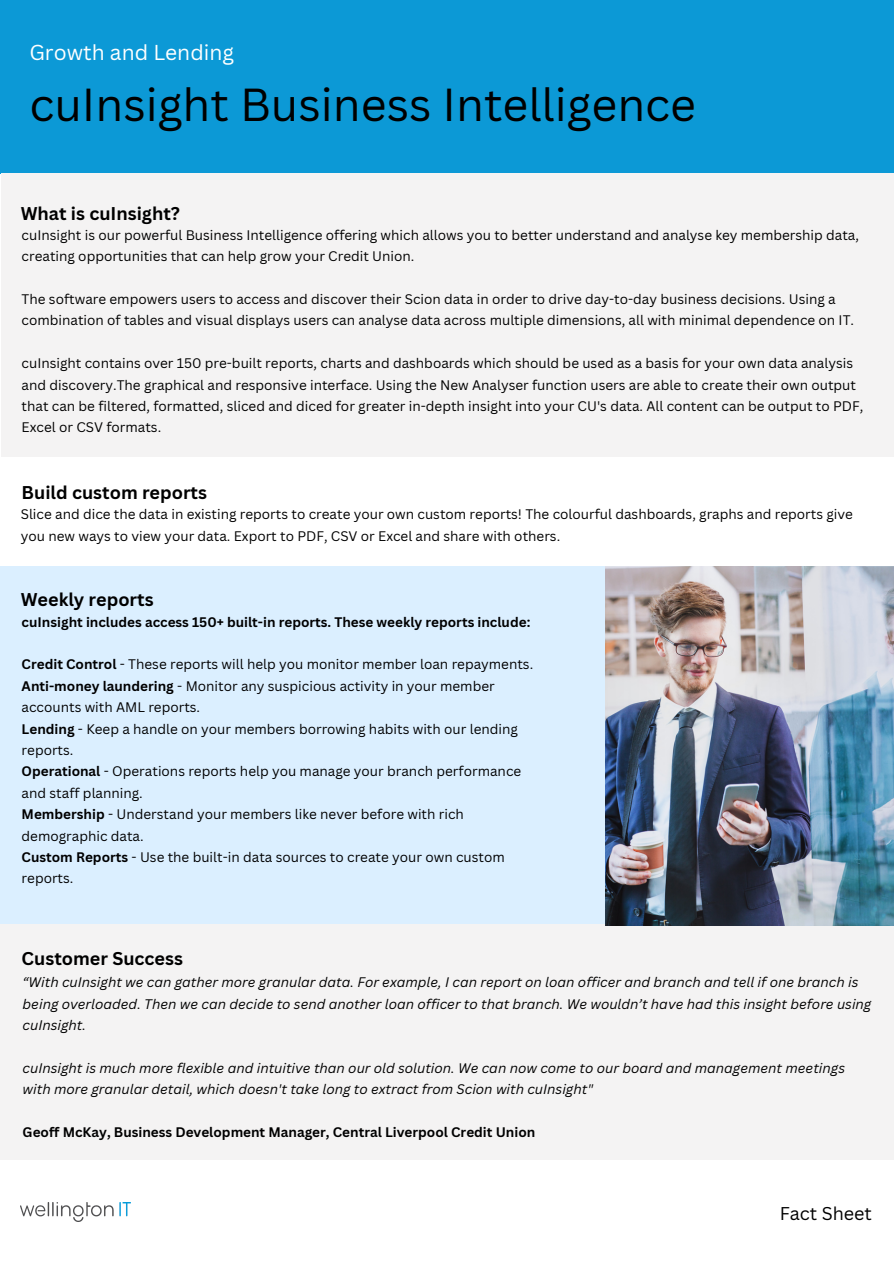
<style>
.page{position:relative;width:894px;height:1264px;background:#fff}
.page>*{position:absolute;margin:0;border:0;box-sizing:border-box;transform-origin:0 0}
.t1{font:45px "Canva Sans";color:#000}
.t2{font:21px "Canva Sans";color:#fff}
.t3{font:700 18px "Canva Sans";color:#000}
.t4{font:18px "Canva Sans";color:#000}
.t5{font:13.5px/21.3px "Canva Sans";color:#000}
.t6{font:italic 13.5px/21.3px "Canva Sans";color:#000}
.t7{font:700 13.5px "Canva Sans";color:#000}
.s1{font-weight:700}
</style>
<div class="page">
<div style="left:0;top:0;width:893px;height:173px;background:#0c99d6"></div>
<img style="left:20px;top:1202px;width:110px;height:19px">
<div style="left:0;top:868px;width:893px;height:291px;background:#f4f3f3"></div>
<div style="left:0;top:566px;width:893px;height:357px;background:#dbefff"></div>
<div style="left:2px;top:173px;width:891px;height:284px;background:#f4f3f3"></div>
<img style="left:605px;top:566px;width:288px;height:359px">
<p class="t2" style="left:29px;top:37px;width:206px">Growth and Lending</p>
<p class="t1" style="left:29px;top:73px;width:668px">cuInsight Business Intelligence</p>
<h3 class="t3" style="left:21px;top:201px;width:161px">What is cuInsight?</h3>
<h3 class="t5" style="left:22px;top:224px;width:838px">cuInsight is our powerful Business Intelligence offering which allows you to better understand and analyse key membership data, creating opportunities that can help grow your Credit Union.</h3>
<p class="t5" style="left:22px;top:288px;width:833px">The software empowers users to access and discover their Scion data in order to drive day-to-day business decisions. Using a combination of tables and visual displays users can analyse data across multiple dimensions, all with minimal dependence on IT.</p>
<h3 class="t5" style="left:22px;top:352px;width:842px">cuInsight contains over 150 pre-built reports, charts and dashboards which should be used as a basis for your own data analysis and discovery.The graphical and responsive interface. Using the New Analyser function users are able to create their own output that can be filtered, formatted, sliced and diced for greater in-depth insight into your CU's data. All content can be output to PDF, Excel or CSV formats.</h3>
<p class="t3" style="left:22px;top:480px;width:187px">Build custom reports</p>
<h5 class="t5" style="left:21px;top:503px;width:833px">Slice and dice the data in existing reports to create your own custom reports! The colourful dashboards, graphs and reports give you new ways to view your data. Export to PDF, CSV or Excel and share with others.</h5>
<p class="t3" style="left:21px;top:587px;width:134px">Weekly reports</p>
<p class="t7" style="left:22px;top:612px;width:510px">cuInsight includes access 150+ built-in reports. These weekly reports include:</p>
<h3 class="t5" style="left:22px;top:653px;width:513px"><span class="s1">Credit Control</span> - These reports will help you monitor member loan repayments.</h3>
<p class="t5" style="left:22px;top:675px;width:474px"><span class="s1">Anti-money laundering</span> - Monitor any suspicious activity in your member accounts with AML reports.</p>
<p class="t5" style="left:22px;top:717px;width:497px"><span class="s1">Lending</span> - Keep a handle on your members borrowing habits with our lending reports.</p>
<h5 class="t5" style="left:22px;top:760px;width:501px"><span class="s1">Operational</span> - Operations reports help you manage your branch performance and staff planning.</h5>
<h4 class="t5" style="left:22px;top:803px;width:443px"><span class="s1">Membership</span> - Understand your members like never before with rich demographic data.</h4>
<p class="t5" style="left:22px;top:846px;width:484px"><span class="s1">Custom Reports</span> - Use the built-in data sources to create your own custom reports.</p>
<p class="t3" style="left:22px;top:945px;width:163px">Customer Success</p>
<p class="t6" style="left:23px;top:971px;width:850px">“With cuInsight we can gather more granular data. For example, I can report on loan officer and branch and tell if one branch is being overloaded. Then we can decide to send another loan officer to that branch. We wouldn’t have had this insight before using cuInsight.</p>
<p class="t6" style="left:23px;top:1057px;width:823px">cuInsight is much more flexible and intuitive than our old solution. We can now come to our board and management meetings with more granular detail, which doesn't take long to extract from Scion with cuInsight"</p>
<p class="t7" style="left:23px;top:1122px;width:514px">Geoff McKay, Business Development Manager, Central Liverpool Credit Union</p>
<h2 class="t4" style="left:779px;top:1200px;width:94px">Fact Sheet</h2>
</div>
